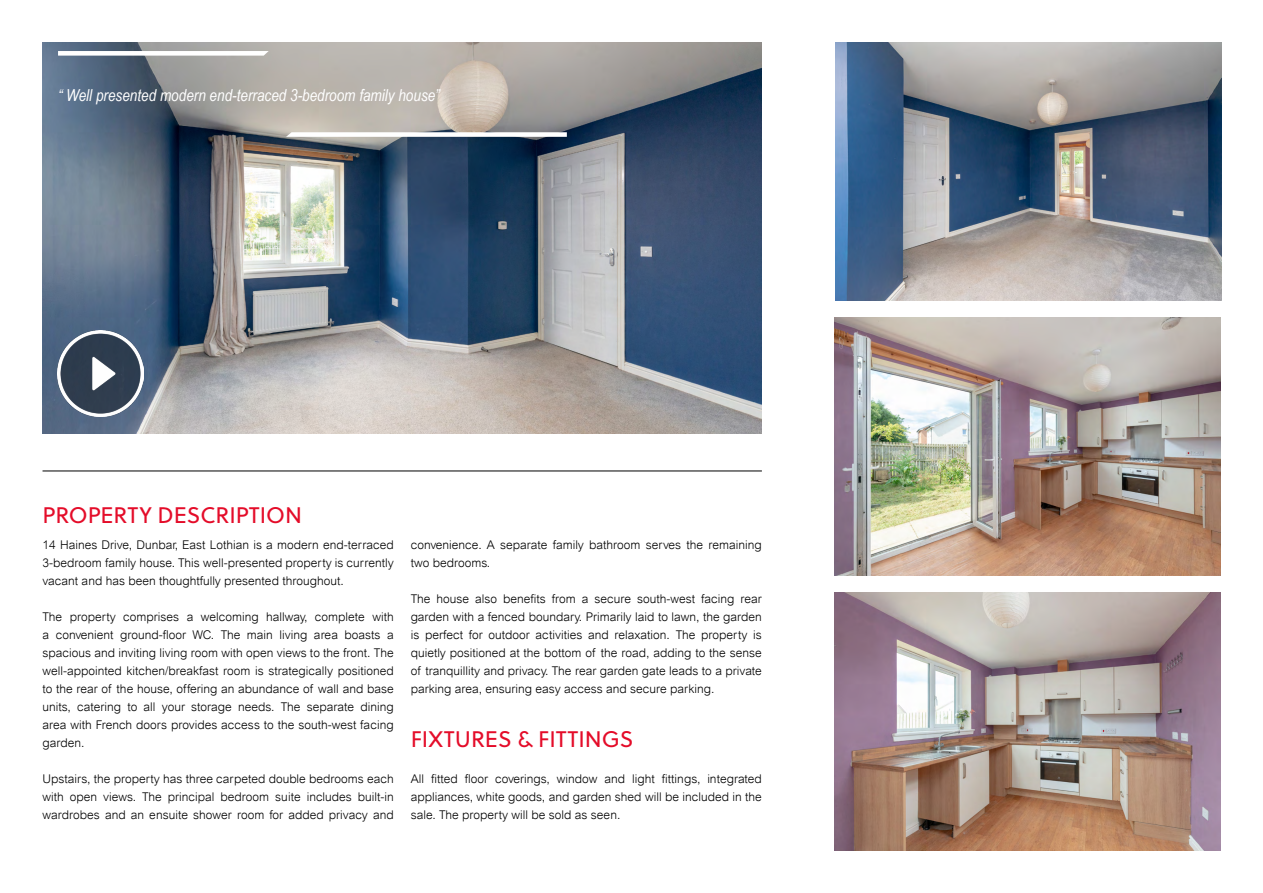
<style>
.page{position:relative;width:1263px;height:893px;background:#fff}
.page>*{position:absolute;margin:0;border:0;box-sizing:border-box;transform-origin:0 0}
.t1{font:22.5px "Soleil";color:#e40c29}
.t2{font:italic 16.5px "Arial Narrow";color:#fff}
.t3{font:300 12px/18px "Arial";color:#000;text-align:justify}
</style>
<div class="page">
<img style="left:43px;top:43px;width:719px;height:391px">
<svg style="left:58px;top:51px;width:211px;height:5px"></svg>
<svg style="left:286px;top:132px;width:281px;height:5px"></svg>
<img style="left:57px;top:330px;width:87px;height:87px">
<hr style="left:43px;top:471px;width:719px;height:1px;background:#000">
<img style="left:836px;top:43px;width:385px;height:258px">
<img style="left:835px;top:317px;width:385px;height:258px">
<img style="left:835px;top:592px;width:385px;height:258px">
<h2 class="t2" style="left:58px;top:84px;width:383px">“ Well presented modern end-terraced 3-bedroom family house”</h2>
<h1 class="t1" style="left:43px;top:499px;width:261px">PROPERTY DESCRIPTION</h1>
<p class="t3" style="left:43px;top:536px;width:353px">14 Haines Drive, Dunbar, East Lothian is a modern end-terraced 3-bedroom family house. This well-presented property is currently vacant and has been thoughtfully presented throughout.</p>
<p class="t3" style="left:43px;top:608px;width:353px">The property comprises a welcoming hallway, complete with a convenient ground-floor WC. The main living area boasts a spacious and inviting living room with open views to the front. The well-appointed kitchen/breakfast room is strategically positioned to the rear of the house, offering an abundance of wall and base units, catering to all your storage needs. The separate dining area with French doors provides access to the south-west facing garden.</p>
<p class="t3" style="left:43px;top:770px;width:353px">Upstairs, the property has three carpeted double bedrooms each with open views. The principal bedroom suite includes built-in wardrobes and an ensuite shower room for added privacy and</p>
<p class="t3" style="left:411px;top:536px;width:353px">convenience. A separate family bathroom serves the remaining two bedrooms.</p>
<p class="t3" style="left:411px;top:590px;width:353px">The house also benefits from a secure south-west facing rear garden with a fenced boundary. Primarily laid to lawn, the garden is perfect for outdoor activities and relaxation. The property is quietly positioned at the bottom of the road, adding to the sense of tranquillity and privacy. The rear garden gate leads to a private parking area, ensuring easy access and secure parking.</p>
<h1 class="t1" style="left:411px;top:722px;width:224px">FIXTURES &amp; FITTINGS</h1>
<p class="t3" style="left:411px;top:770px;width:353px">All fitted floor coverings, window and light fittings, integrated appliances, white goods, and garden shed will be included in the sale. The property will be sold as seen.</p>
</div>
